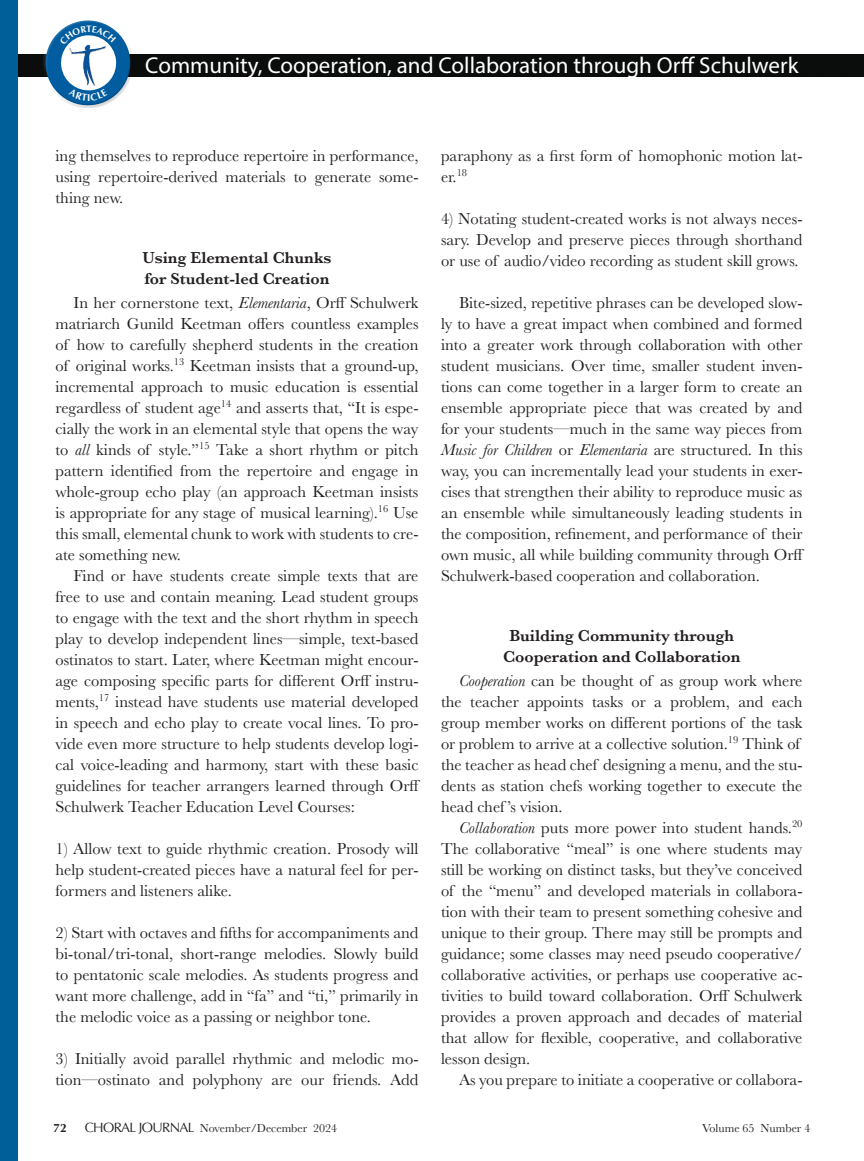
<style>
.page{position:relative;width:864px;height:1161px;background:#fff}
.page>*{position:absolute;margin:0;border:0;box-sizing:border-box;transform-origin:0 0}
.Body_article_new{font:22.95px "Myriad Pro";color:#fff}
.Body_article_new-2{font:16.5px/21px "Baskerville";color:#231f20;text-align:justify}
._11_12_Subhead{font:600 16.5px/21px "Baskerville";color:#231f20}
.t1{font:12px "Baskerville";color:#231f20}
.t2{font:700 12px "Optima";color:#231f20}
.t3{font:700 9.9px "Optima";color:#fff}
.s1{font-style:italic}
.s2{font-family:"Optima";font-size:13.5px}
</style>
<div class="page">
<div style="left:18px;top:54px;width:846px;height:23px;background:#0b0d0c"></div>
<div style="left:0;top:0;width:18px;height:1161px;background:#005e98"></div>
<div style="left:42px;top:17px;width:91px;height:68px;background:#fff"></div>
<svg style="left:43px;top:20px;width:90px;height:88px"></svg>
<p class="t3" style="left:87px;top:92px;width:5px">I</p>
<p class="Body_article_new" style="left:145px;top:51px;width:655px">Community, Cooperation, and Collaboration through Orff Schulwerk</p>
<p class="Body_article_new-2" style="left:56px;top:145px;width:365px">ing themselves to reproduce repertoire in performance, using repertoire-derived materials to generate some&shy;thing new.</p>
<p class="_11_12_Subhead" style="left:143px;top:247px;width:190px">Using Elemental Chunks for Student-led Creation</p>
<p class="Body_article_new-2" style="left:56px;top:292px;width:365px;text-indent:18px">In her cornerstone text, <span class="s1">Elementaria</span>, Orff Schulwerk matriarch Gunild Keetman offers countless examples of how to carefully shepherd students in the creation of original works.<sup>13</sup> Keetman insists that a ground-up, incremental approach to music education is essential regardless of student age<sup>14</sup> and asserts that, “It is espe&shy;cially the work in an elemental style that opens the way to <span class="s1">all</span> kinds of style.”<sup>15</sup> Take a short rhythm or pitch pattern identified from the repertoire and engage in whole-group echo play (an approach Keetman insists is appropriate for any stage of musical learning).<sup>16</sup> Use this small, elemental chunk to work with students to cre&shy;ate something new.</p>
<p class="Body_article_new-2" style="left:56px;top:565px;width:366px;text-indent:18px">Find or have students create simple texts that are free to use and contain meaning. Lead student groups to engage with the text and the short rhythm in speech play to develop independent lines—simple, text-based ostinatos to start. Later, where Keetman might encour&shy;age composing specific parts for different Orff instru&shy;ments,<sup>17</sup> instead have students use material developed in speech and echo play to create vocal lines. To pro&shy;vide even more structure to help students develop logi&shy;cal voice-leading and harmony, start with these basic guidelines for teacher arrangers learned through Orff Schulwerk Teacher Education Level Courses:</p>
<p class="Body_article_new-2" style="left:56px;top:838px;width:365px">1) Allow text to guide rhythmic creation. Prosody will help student-created pieces have a natural feel for per&shy;formers and listeners alike.</p>
<p class="Body_article_new-2" style="left:56px;top:922px;width:365px">2) Start with octaves and fifths for accompaniments and bi-tonal/tri-tonal, short-range melodies. Slowly build to pentatonic scale melodies. As students progress and want more challenge, add in “fa” and “ti,” primarily in the melodic voice as a passing or neighbor tone.</p>
<p class="Body_article_new-2" style="left:56px;top:1048px;width:365px">3) Initially avoid parallel rhythmic and melodic mo&shy;tion—ostinato and polyphony are our friends. Add</p>
<p class="Body_article_new-2" style="left:441px;top:145px;width:363px">paraphony as a first form of homophonic motion lat&shy;er.<sup>18</sup></p>
<p class="Body_article_new-2" style="left:441px;top:208px;width:363px">4) Notating student-created works is not always neces&shy;sary. Develop and preserve pieces through shorthand or use of audio/video recording as student skill grows.</p>
<p class="Body_article_new-2" style="left:441px;top:292px;width:365px;text-indent:18px">Bite-sized, repetitive phrases can be developed slow&shy;ly to have a great impact when combined and formed into a greater work through collaboration with other student musicians. Over time, smaller student inven&shy;tions can come together in a larger form to create an ensemble appropriate piece that was created by and for your students—much in the same way pieces from <span class="s1">Music for Children</span> or <span class="s1">Elementaria</span> are structured. In this way, you can incrementally lead your students in exer&shy;cises that strengthen their ability to reproduce music as an ensemble while simultaneously leading students in the composition, refinement, and performance of their own music, all while building community through Orff Schulwerk-based cooperation and collaboration.</p>
<p class="_11_12_Subhead" style="left:503px;top:625px;width:239px;text-align:center">Building Community through<br>Cooperation and Collaboration</p>
<p class="Body_article_new-2" style="left:441px;top:670px;width:363px;text-align:left;text-indent:18px"><span class="s1">Cooperation</span> can be thought of as group work where the teacher appoints tasks or a problem, and each group member works on different portions of the task or problem to arrive at a collective solution.<sup>19</sup> Think of the teacher as head chef designing a menu, and the stu&shy;dents as station chefs working together to execute the head chef ’s vision.</p>
<p class="Body_article_new-2" style="left:441px;top:817px;width:363px;text-indent:18px"><span class="s1">Collaboration</span> puts more power into student hands.<sup>20<br></sup>The collaborative “meal” is one where students may still be working on distinct tasks, but they’ve conceived of the “menu” and developed materials in collabora&shy;tion with their team to present something cohesive and unique to their group. There may still be prompts and guidance; some classes may need pseudo cooperative/ collaborative activities, or perhaps use cooperative ac&shy;tivities to build toward collaboration. Orff Schulwerk provides a proven approach and decades of material that allow for flexible, cooperative, and collaborative lesson design.</p>
<p class="Body_article_new-2" style="left:459px;top:1069px;width:345px">As you prepare to initiate a cooperative or collabora-</p>
<p class="t2" style="left:54px;top:1121px;width:15px">72</p>
<p class="t1" style="left:85px;top:1121px;width:254px"><span class="s2">CHORAL JOURNAL</span> November/December 2024</p>
<p class="t1" style="left:702px;top:1121px;width:110px">Volume 65 Number 4</p>
</div>
